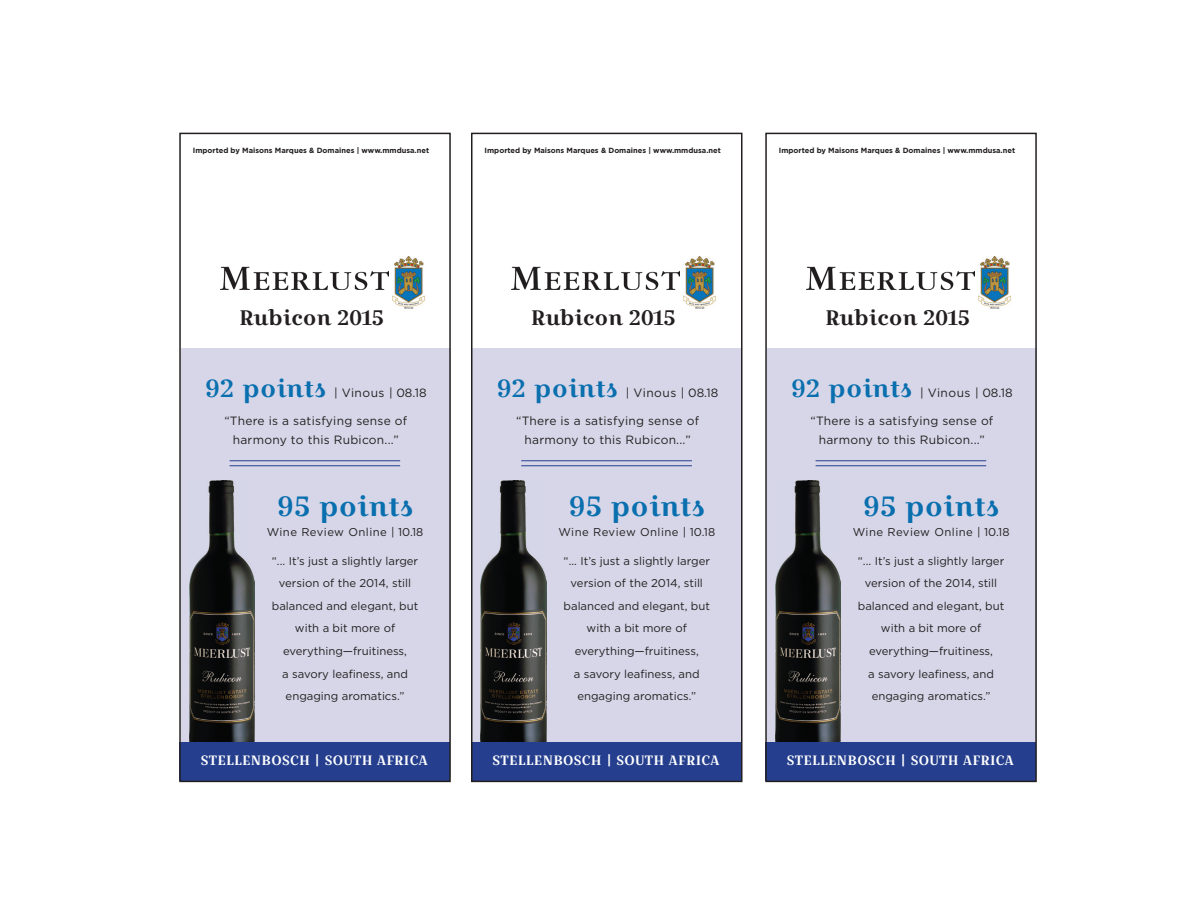
<style>
.page{position:relative;width:1188px;height:918px;background:#fff}
.page>*{position:absolute;margin:0;border:0;box-sizing:border-box;transform-origin:0 0}
.t1{font:27.9px "Croissant One";color:#0a6fae}
.t2{font:21px "Croissant One";letter-spacing:-.01em;color:#231f20}
.t3{font:13.5px "Croissant One";letter-spacing:.02em;color:#fff}
.t4{font:12px/19.5px "Gotham HTF";letter-spacing:.02em;color:#231f20;text-align:center}
.t5{font:12px "Gotham HTF";letter-spacing:.04em;color:#231f20}
.t6{font:11.4px/22.5px "Gotham HTF";color:#231f20;text-align:center}
.t7{font:11.4px "Gotham HTF";letter-spacing:.04em;color:#231f20}
.t8{font:700 7.5px "Gotham HTF";color:#231f20}
.s1{font-family:"Croissant One";font-size:24.75px;color:#0a6fae}
</style>
<div class="page">
<div style="left:181px;top:348px;width:269px;height:429px;background:#d6d6e8"></div>
<div style="left:473px;top:348px;width:269px;height:429px;background:#d6d6e8"></div>
<div style="left:767px;top:348px;width:269px;height:429px;background:#d6d6e8"></div>
<img style="left:220px;top:266px;width:168px;height:23px">
<img style="left:512px;top:266px;width:168px;height:23px">
<img style="left:806px;top:266px;width:168px;height:23px">
<img style="left:392px;top:257px;width:33px;height:52px">
<img style="left:683px;top:257px;width:33px;height:52px">
<img style="left:978px;top:257px;width:33px;height:52px">
<img style="left:189px;top:480px;width:65px;height:262px">
<img style="left:481px;top:480px;width:65px;height:262px">
<img style="left:775px;top:480px;width:65px;height:262px">
<div style="left:179px;top:742px;width:271px;height:39px;background:#253f8e"></div>
<div style="left:471px;top:742px;width:271px;height:39px;background:#253f8e"></div>
<div style="left:765px;top:742px;width:271px;height:39px;background:#253f8e"></div>
<hr style="left:230px;top:460px;width:170px;height:1px;background:#253f8e">
<hr style="left:230px;top:465px;width:170px;height:1px;background:#253f8e">
<hr style="left:521px;top:460px;width:171px;height:1px;background:#253f8e">
<hr style="left:521px;top:465px;width:171px;height:1px;background:#253f8e">
<hr style="left:816px;top:460px;width:170px;height:1px;background:#253f8e">
<hr style="left:816px;top:465px;width:170px;height:1px;background:#253f8e">
<div style="left:179px;top:133px;width:272px;height:649px;border:2px solid #231f20"></div>
<div style="left:471px;top:133px;width:271px;height:649px;border:2px solid #231f20"></div>
<div style="left:765px;top:133px;width:272px;height:649px;border:2px solid #231f20"></div>
<p class="t8" style="left:193px;top:146px;width:238px">Imported by Maisons Marques &amp; Domaines | www.mmdusa.net</p>
<p class="t8" style="left:485px;top:146px;width:238px">Imported by Maisons Marques &amp; Domaines | www.mmdusa.net</p>
<p class="t8" style="left:779px;top:146px;width:238px">Imported by Maisons Marques &amp; Domaines | www.mmdusa.net</p>
<h2 class="t2" style="left:239px;top:302px;width:146px">Rubicon 2015</h2>
<h2 class="t2" style="left:531px;top:302px;width:146px">Rubicon 2015</h2>
<h2 class="t2" style="left:825px;top:302px;width:146px">Rubicon 2015</h2>
<p class="t5" style="left:205px;top:386px;width:223px"><span class="s1">92 points</span> | Vinous | 08.18</p>
<p class="t4" style="left:224px;top:410px;width:184px">“There is a satisfying sense of harmony to this Rubicon...”</p>
<h1 class="t1" style="left:277px;top:487px;width:138px">95 points</h1>
<p class="t7" style="left:267px;top:526px;width:158px">Wine Review Online | 10.18</p>
<p class="t6" style="left:272px;top:549px;width:148px">“... It’s just a slightly larger version of the 2014, still balanced and elegant, but with a bit more of everything—fruitiness,<br>a savory leafiness, and engaging aromatics.”</p>
<p class="t5" style="left:497px;top:386px;width:223px"><span class="s1">92 points</span> | Vinous | 08.18</p>
<p class="t4" style="left:516px;top:410px;width:184px">“There is a satisfying sense of harmony to this Rubicon...”</p>
<h1 class="t1" style="left:569px;top:487px;width:138px">95 points</h1>
<p class="t7" style="left:558px;top:526px;width:158px">Wine Review Online | 10.18</p>
<p class="t6" style="left:564px;top:549px;width:148px">“... It’s just a slightly larger version of the 2014, still balanced and elegant, but with a bit more of everything—fruitiness,<br>a savory leafiness, and engaging aromatics.”</p>
<p class="t5" style="left:791px;top:386px;width:223px"><span class="s1">92 points</span> | Vinous | 08.18</p>
<p class="t4" style="left:810px;top:410px;width:184px">“There is a satisfying sense of harmony to this Rubicon...”</p>
<h1 class="t1" style="left:863px;top:487px;width:138px">95 points</h1>
<p class="t7" style="left:853px;top:526px;width:158px">Wine Review Online | 10.18</p>
<p class="t6" style="left:858px;top:549px;width:148px">“... It’s just a slightly larger version of the 2014, still balanced and elegant, but with a bit more of everything—fruitiness,<br>a savory leafiness, and engaging aromatics.”</p>
<p class="t3" style="left:201px;top:751px;width:228px">STELLENBOSCH | SOUTH AFRICA</p>
<p class="t3" style="left:493px;top:751px;width:228px">STELLENBOSCH | SOUTH AFRICA</p>
<p class="t3" style="left:787px;top:751px;width:228px">STELLENBOSCH | SOUTH AFRICA</p>
</div>
